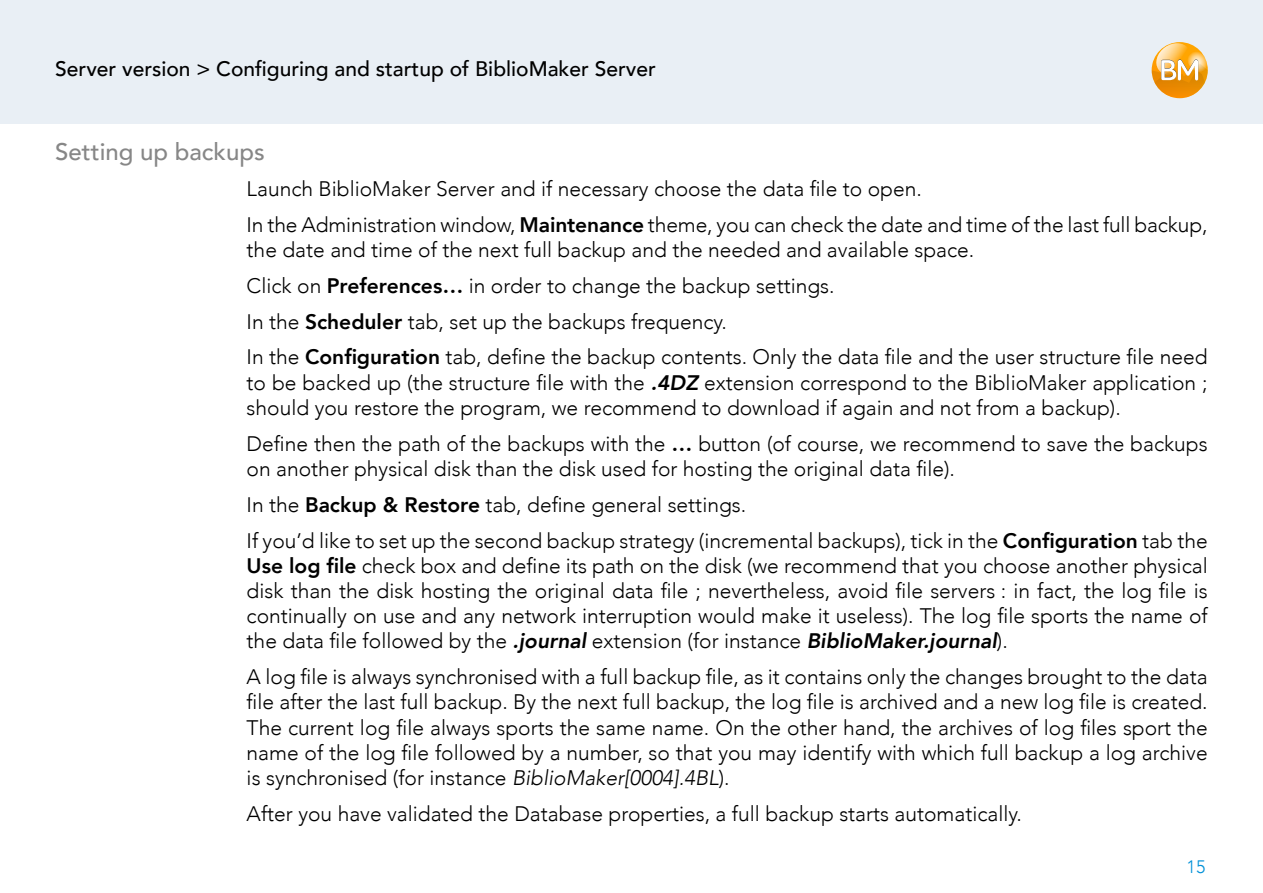
<style>
.page{position:relative;width:1263px;height:893px;background:#fff}
.page>*{position:absolute;margin:0;border:0;box-sizing:border-box;transform-origin:0 0}
.t1{font:500 24px "Avenir";color:#878787}
.t2{font:300 21px/25.2px "Avenir";color:#000}
.t3{font:500 21px "Avenir";color:#000}
.t4{font:300 18px "Avenir";color:#0091d8}
.s1{font-weight:800}
.s2{font-weight:800;font-style:italic}
.s3{font-style:italic}
</style>
<div class="page">
<div style="left:0;top:0;width:1263px;height:123px;background:#e9eff5"></div>
<svg style="left:1152px;top:43px;width:56px;height:55px"></svg>
<p class="t3" style="left:55px;top:51px;width:602px">Server version &gt; Configuring and startup of BiblioMaker Server</p>
<p class="t1" style="left:55px;top:131px;width:211px">Setting up backups</p>
<p class="t2" style="left:247px;top:171px;width:962px;line-height:35.8px">Launch BiblioMaker Server and if necessary choose the data file to open.<br>In the Administration window, <span class="s1">Maintenance</span> theme, you can check the date and time of the last full backup,</p>
<p class="t2" style="left:247px;top:232px;width:962px;line-height:35.8px">the date and time of the next full backup and the needed and available space.<br>Click on <span class="s1">Preferences…</span> in order to change the backup settings.<br>In the <span class="s1">Scheduler</span> tab, set up the backups frequency.<br>In the <span class="s1">Configuration</span> tab, define the backup contents. Only the data file and the user structure file need</p>
<p class="t2" style="left:247px;top:370px;width:962px">to be backed up (the structure file with the <span class="s2">.4DZ</span> extension correspond to the BiblioMaker application ; should you restore the program, we recommend to download if again and not from a backup).</p>
<p class="t2" style="left:247px;top:431px;width:962px">Define then the path of the backups with the <span class="s1">…</span> button (of course, we recommend to save the backups on another physical disk than the disk used for hosting the original data file).</p>
<p class="t2" style="left:247px;top:487px;width:962px;line-height:35.8px">In the <span class="s1">Backup &amp; Restore</span> tab, define general settings.<br>If you’d like to set up the second backup strategy (incremental backups), tick in the <span class="s1">Configuration</span> tab the</p>
<p class="t2" style="left:247px;top:553px;width:962px;text-align:justify"><span class="s1">Use log file</span> check box and define its path on the disk (we recommend that you choose another physical disk than the disk hosting the original data file ; nevertheless, avoid file servers : in fact, the log file is continually on use and any network interruption would make it useless). The log file sports the name of the data file followed by the <span class="s2">.journal</span> extension (for instance <span class="s2">BiblioMaker.journal</span>).</p>
<p class="t2" style="left:247px;top:664px;width:962px;text-align:justify">A log file is always synchronised with a full backup file, as it contains only the changes brought to the data file after the last full backup. By the next full backup, the log file is archived and a new log file is created.<br>The current log file always sports the same name. On the other hand, the archives of log files sport the name of the log file followed by a number, so that you may identify with which full backup a log archive is synchronised (for instance <span class="s3">BiblioMaker[0004].4BL</span>).</p>
<p class="t2" style="left:247px;top:801px;width:777px">After you have validated the Database properties, a full backup starts automatically.</p>
<p class="t4" style="left:1186px;top:856px;width:21px">15</p>
</div>
